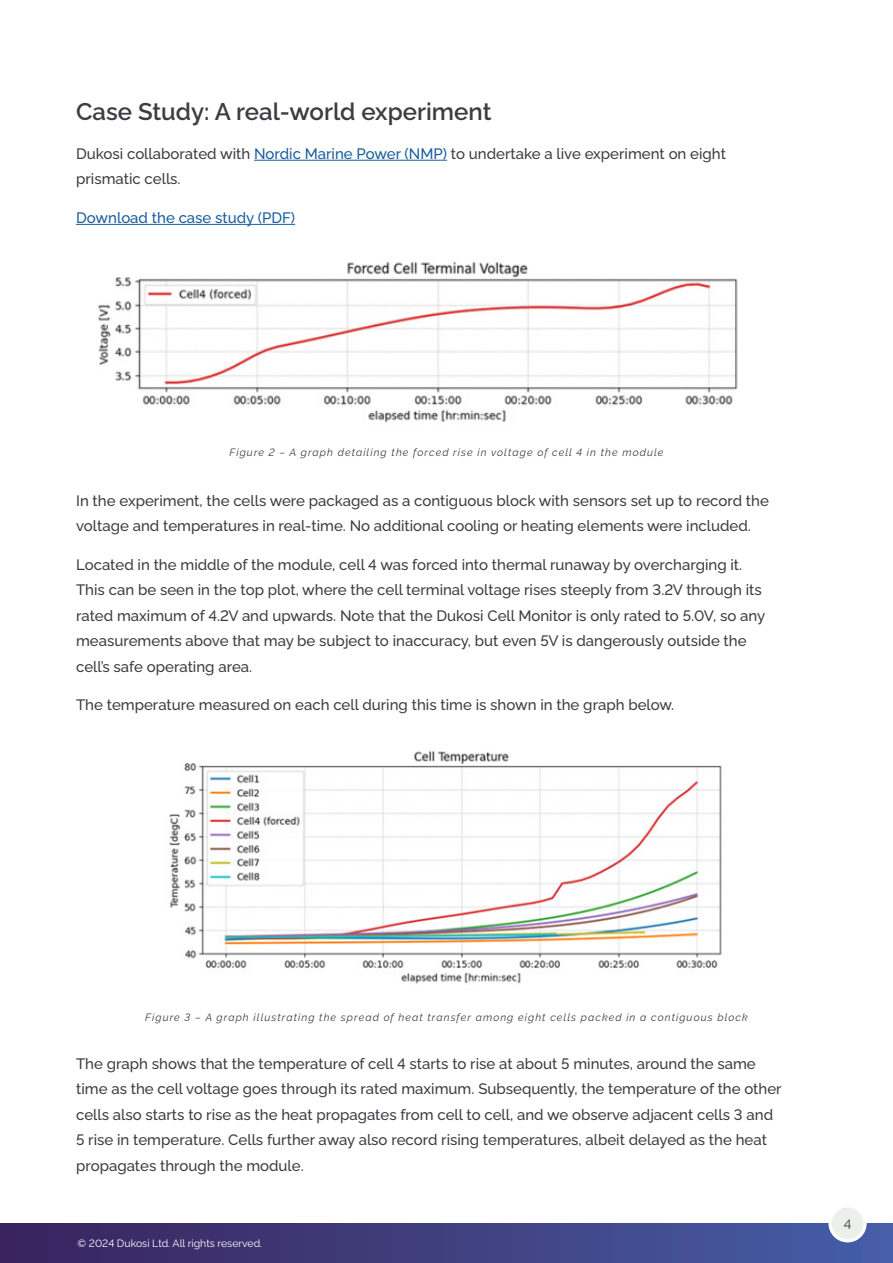
<style>
.page{position:relative;width:893px;height:1263px;background:#fff}
.page>*{position:absolute;margin:0;border:0;box-sizing:border-box;transform-origin:0 0}
.t1{font:700 24px "Raleway v 4020 Semi";color:#3b3d42}
.t2{font:15px/25.5px "Raleway v 4020 Medium";color:#3b3d42}
.t3{font:15px "Raleway v 4020 Medium";color:#175d9e}
.t4{font:13.5px "Raleway v 4020 Regular";color:#3b3d42}
.t5{font:10.5px "Raleway v 4020 Italic";letter-spacing:.1em;color:#3b3d42}
.t6{font:10.5px "Raleway v 4020 Regular";color:#fff}
.s1{color:#175d9e}
</style>
<div class="page">
<hr style="left:254px;top:160px;width:193px;height:1px;background:#175d9e">
<div style="left:0;top:1223px;width:893px;height:40px;background:linear-gradient(to right,#39225b,#475fa7)"></div>
<div style="left:830px;top:1206px;width:35px;height:35px;background:#edefed;border-radius:50%"></div>
<div style="left:828px;top:1204px;width:39px;height:38px;border:3px solid #fff;border-radius:50%"></div>
<img style="left:98px;top:261px;width:640px;height:162px">
<hr style="left:76px;top:224px;width:219px;height:1px;background:#175d9e">
<img style="left:169px;top:751px;width:553px;height:233px">
<p class="t1" style="left:76px;top:93px;width:417px">Case Study: A real-world experiment</p>
<p class="t2" style="left:76px;top:139px;width:651px">Dukosi collaborated with <span class="s1">Nordic Marine Power (NMP)</span> to undertake a live experiment on eight prismatic cells.</p>
<p class="t3" style="left:76px;top:206px;width:221px">Download the case study (PDF)</p>
<p class="t5" style="left:229px;top:444px;width:436px">Figure 2 – A graph detailing the forced rise in voltage of cell 4 in the module</p>
<p class="t2" style="left:76px;top:486px;width:694px">In the experiment, the cells were packaged as a contiguous block with sensors set up to record the voltage and temperatures in real-time. No additional cooling or heating elements were included.</p>
<p class="t2" style="left:76px;top:550px;width:691px">Located in the middle of the module, cell 4 was forced into thermal runaway by overcharging it.<br>This can be seen in the top plot, where the cell terminal voltage rises steeply from 3.2V through its rated maximum of 4.2V and upwards. Note that the Dukosi Cell Monitor is only rated to 5.0V, so any measurements above that may be subject to inaccuracy, but even 5V is dangerously outside the cell’s safe operating area.</p>
<p class="t2" style="left:76px;top:690px;width:600px">The temperature measured on each cell during this time is shown in the graph below.</p>
<p class="t5" style="left:145px;top:1009px;width:604px">Figure 3 – A graph illustrating the spread of heat transfer among eight cells packed in a contiguous block</p>
<p class="t2" style="left:76px;top:1049px;width:707px">The graph shows that the temperature of cell 4 starts to rise at about 5 minutes, around the same time as the cell voltage goes through its rated maximum. Subsequently, the temperature of the other cells also starts to rise as the heat propagates from cell to cell, and we observe adjacent cells 3 and 5 rise in temperature. Cells further away also record rising temperatures, albeit delayed as the heat propagates through the module.</p>
<p class="t6" style="left:78px;top:1234px;width:186px">© 2024 Dukosi Ltd. All rights reserved.</p>
<p class="t4" style="left:844px;top:1214px;width:9px">4</p>
</div>
